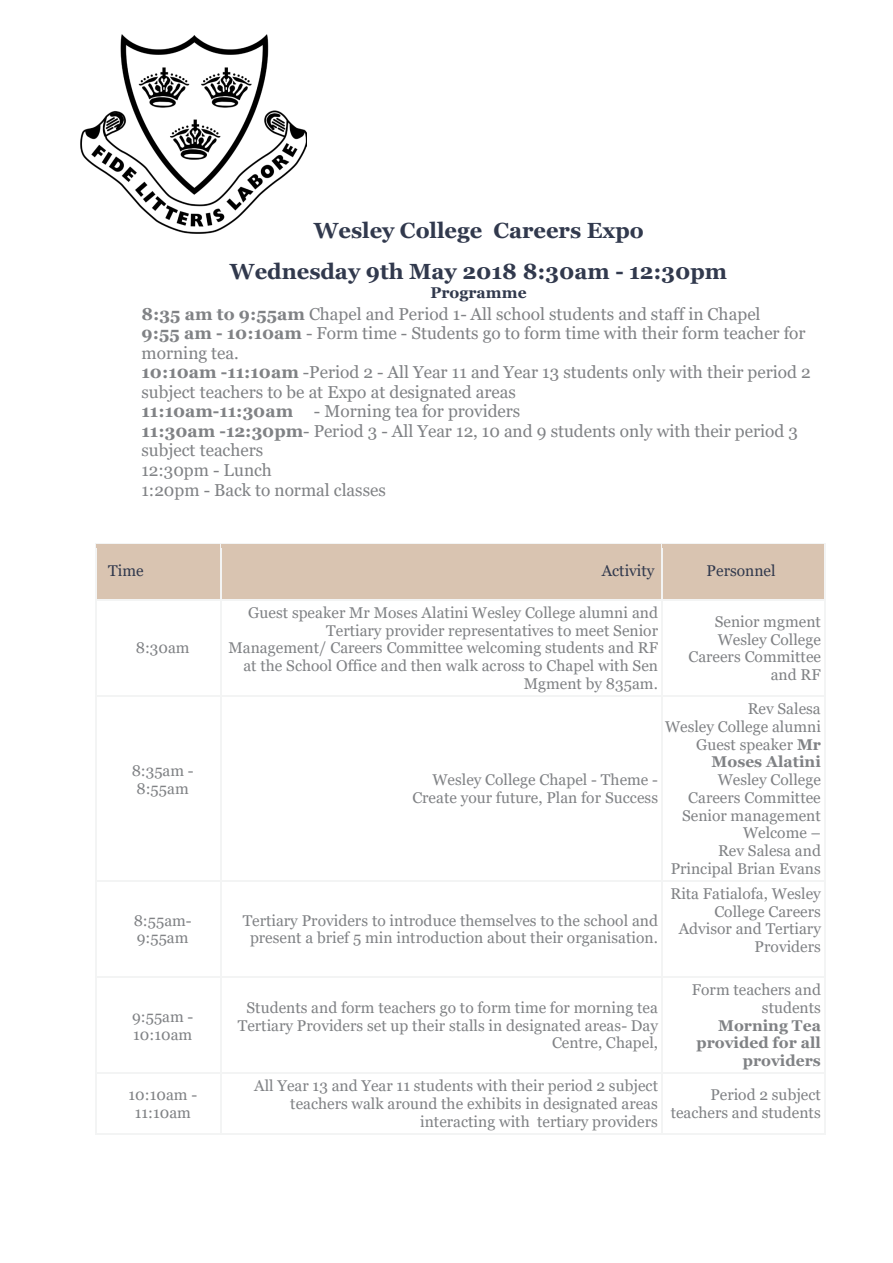
<style>
.page{position:relative;width:893px;height:1263px;background:#fff}
.page>*{position:absolute;margin:0;border:0;box-sizing:border-box;transform-origin:0 0}
.t1{font:700 21.9px/40.3px "Georgia";color:#31394d;text-align:center}
.t2{font:17.25px/19.5px "Georgia";color:#808285}
.t3{font:15.6px/17.7px "Georgia";color:#808285;text-align:right}
.t4{font:700 15.6px/17.7px "Georgia";color:#808285;text-align:right}
.t5{font:15.6px "Georgia";color:#31394d}
.t6{font:700 15.6px "Georgia";color:#31394d}
.s1{font-weight:700}
.s2{font-weight:400}
</style>
<div class="page">
<div style="left:96px;top:545px;width:125px;height:54px;background:#d9c4b1"></div>
<div style="left:222px;top:545px;width:439px;height:54px;background:#d9c4b1"></div>
<div style="left:662px;top:545px;width:162px;height:54px;background:#d9c4b1"></div>
<hr style="left:96px;top:544px;width:125px;height:1px;background:#f3f4f4">
<hr style="left:222px;top:544px;width:439px;height:1px;background:#f3f4f4">
<hr style="left:662px;top:544px;width:162px;height:1px;background:#f3f4f4">
<hr style="left:95px;top:548px;width:1px;height:51px;background:#f3f4f4">
<hr style="left:221px;top:548px;width:1px;height:51px;background:#f3f4f4">
<hr style="left:661px;top:548px;width:1px;height:51px;background:#f3f4f4">
<hr style="left:824px;top:548px;width:1px;height:51px;background:#f3f4f4">
<hr style="left:96px;top:599px;width:125px;height:2px;background:#f3f4f4">
<hr style="left:222px;top:599px;width:439px;height:2px;background:#f3f4f4">
<hr style="left:662px;top:599px;width:162px;height:2px;background:#f3f4f4">
<hr style="left:95px;top:604px;width:1px;height:92px;background:#f3f4f4">
<hr style="left:221px;top:604px;width:1px;height:92px;background:#f3f4f4">
<hr style="left:661px;top:604px;width:1px;height:92px;background:#f3f4f4">
<hr style="left:824px;top:604px;width:1px;height:92px;background:#f3f4f4">
<hr style="left:96px;top:696px;width:125px;height:1px;background:#f3f4f4">
<hr style="left:222px;top:696px;width:439px;height:1px;background:#f3f4f4">
<hr style="left:662px;top:696px;width:162px;height:1px;background:#f3f4f4">
<hr style="left:95px;top:700px;width:1px;height:180px;background:#f3f4f4">
<hr style="left:221px;top:700px;width:1px;height:180px;background:#f3f4f4">
<hr style="left:661px;top:700px;width:1px;height:180px;background:#f3f4f4">
<hr style="left:824px;top:700px;width:1px;height:180px;background:#f3f4f4">
<hr style="left:96px;top:880px;width:125px;height:1px;background:#f3f4f4">
<hr style="left:222px;top:880px;width:439px;height:1px;background:#f3f4f4">
<hr style="left:662px;top:880px;width:162px;height:1px;background:#f3f4f4">
<hr style="left:95px;top:885px;width:1px;height:91px;background:#f3f4f4">
<hr style="left:221px;top:885px;width:1px;height:91px;background:#f3f4f4">
<hr style="left:661px;top:885px;width:1px;height:91px;background:#f3f4f4">
<hr style="left:824px;top:885px;width:1px;height:91px;background:#f3f4f4">
<hr style="left:96px;top:976px;width:125px;height:2px;background:#f3f4f4">
<hr style="left:222px;top:976px;width:439px;height:2px;background:#f3f4f4">
<hr style="left:662px;top:976px;width:162px;height:2px;background:#f3f4f4">
<hr style="left:95px;top:981px;width:1px;height:92px;background:#f3f4f4">
<hr style="left:221px;top:981px;width:1px;height:92px;background:#f3f4f4">
<hr style="left:661px;top:981px;width:1px;height:92px;background:#f3f4f4">
<hr style="left:824px;top:981px;width:1px;height:92px;background:#f3f4f4">
<hr style="left:96px;top:1073px;width:125px;height:1px;background:#f3f4f4">
<hr style="left:222px;top:1073px;width:439px;height:1px;background:#f3f4f4">
<hr style="left:662px;top:1073px;width:162px;height:1px;background:#f3f4f4">
<hr style="left:95px;top:1077px;width:1px;height:56px;background:#f3f4f4">
<hr style="left:96px;top:1133px;width:125px;height:2px;background:#f3f4f4">
<hr style="left:221px;top:1077px;width:1px;height:56px;background:#f3f4f4">
<hr style="left:222px;top:1133px;width:439px;height:2px;background:#f3f4f4">
<hr style="left:661px;top:1077px;width:1px;height:56px;background:#f3f4f4">
<hr style="left:662px;top:1133px;width:162px;height:2px;background:#f3f4f4">
<hr style="left:824px;top:1077px;width:1px;height:56px;background:#f3f4f4">
<img style="left:80px;top:34px;width:226px;height:200px">
<p class="t1" style="left:230px;top:211px;width:499px">Wesley College Careers Expo<br>Wednesday 9th May 2018 8:30am - 12:30pm</p>
<p class="t6" style="left:430px;top:282px;width:98px">Programme</p>
<p class="t2" style="left:141px;top:304px;width:671px"><span class="s1">8:35 am to 9:55am</span> Chapel and Period 1- All school students and staff in Chapel<br><span class="s1">9:55 am - 10:10am</span> - Form time - Students go to form time with their form teacher for morning tea.<br><span class="s1">10:10am -11:10am</span> -Period 2 - All Year 11 and Year 13 students only with their period 2 subject teachers to be at Expo at designated areas<br><span class="s1">11:10am-11:30am</span> - Morning tea for providers<br><span class="s1">11:30am -12:30pm</span>- Period 3 - All Year 12, 10 and 9 students only with their period 3 subject teachers<br>12:30pm - Lunch<br>1:20pm - Back to normal classes</p>
<p class="t5" style="left:108px;top:561px;width:37px">Time</p>
<p class="t5" style="left:602px;top:561px;width:54px">Activity</p>
<p class="t5" style="left:707px;top:561px;width:70px">Personnel</p>
<p class="t3" style="left:136px;top:639px;width:55px">8:30am</p>
<p class="t3" style="left:228px;top:604px;width:431px">Guest speaker Mr Moses Alatini Wesley College alumni and Tertiary provider representatives to meet Senior Management/ Careers Committee welcoming students and RF at the School Office and then walk across to Chapel with Sen Mgment by 835am.</p>
<p class="t3" style="left:688px;top:613px;width:134px">Senior mgment<br>Wesley College<br>Careers Committee and RF</p>
<p class="t3" style="left:665px;top:700px;width:157px">Rev Salesa<br>Wesley College alumni<br>Guest speaker <span class="s1">Mr<br>Moses Alatini<br></span>Wesley College<br>Careers Committee<br>Senior management<br>Welcome –<br>Rev Salesa and<br>Principal Brian Evans</p>
<p class="t3" style="left:132px;top:762px;width:64px;text-align:center">8:35am -<br>8:55am</p>
<p class="t3" style="left:412px;top:771px;width:247px">Wesley College Chapel - Theme -<br>Create your future, Plan for Success</p>
<p class="t3" style="left:134px;top:912px;width:59px;text-align:left">8:55am-<br>9:55am</p>
<p class="t3" style="left:243px;top:912px;width:417px;text-align:center">Tertiary Providers to introduce themselves to the school and present a brief 5 min introduction about their organisation.</p>
<p class="t3" style="left:132px;top:1008px;width:63px;text-align:left">9:55am -<br>10:10am</p>
<p class="t3" style="left:238px;top:999px;width:422px">Students and form teachers go to form time for morning tea<br>Tertiary Providers set up their stalls in designated areas- Day<br>Centre, Chapel,</p>
<p class="t3" style="left:670px;top:885px;width:152px">Rita Fatialofa, Wesley<br>College Careers<br>Advisor and Tertiary<br>Providers</p>
<p class="t4" style="left:692px;top:981px;width:131px"><span class="s2">Form teachers and students<br></span>Morning Tea provided for all providers</p>
<p class="t3" style="left:129px;top:1086px;width:70px;text-align:center">10:10am -<br>11:10am</p>
<p class="t3" style="left:254px;top:1077px;width:405px">All Year 13 and Year 11 students with their period 2 subject teachers walk around the exhibits in designated areas interacting with tertiary providers</p>
<p class="t3" style="left:671px;top:1086px;width:152px">Period 2 subject teachers and students</p>
</div>
